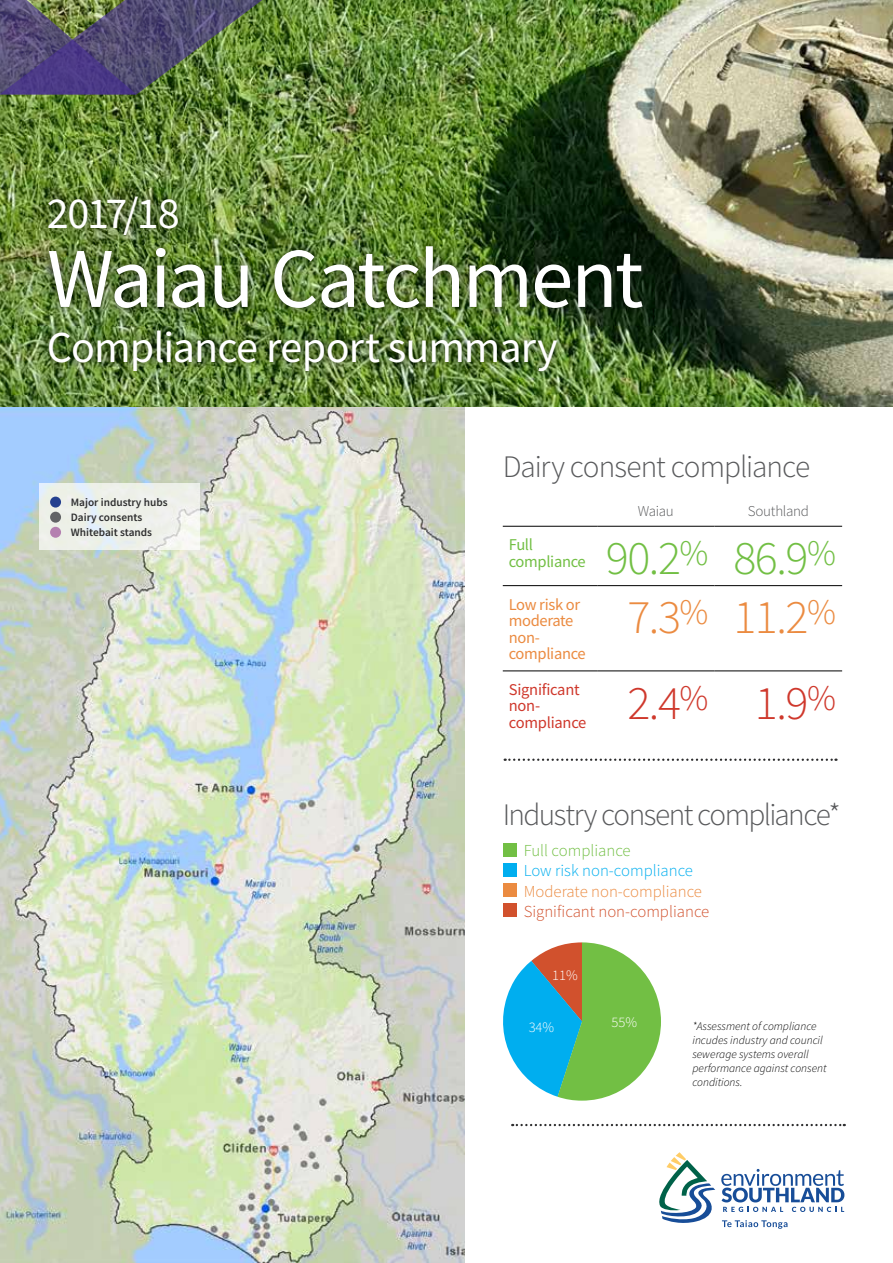
<style>
.page{position:relative;width:893px;height:1263px;background:#fff}
.page>*{position:absolute;margin:0;border:0;box-sizing:border-box;transform-origin:0 0}
.t1{font:85.2px "Source Sans Pro";letter-spacing:-.03em;color:#fff}
.t2{font:300 48px "Source Sans Pro";color:#72bf44}
.t3{font:300 48px "Source Sans Pro";color:#eb8b41}
.t4{font:300 48px "Source Sans Pro";color:#cf382c}
.t5{font:44.25px "Source Sans Pro";letter-spacing:-.025em;color:#fff}
.t6{font:300 31.2px "Source Sans Pro";letter-spacing:-.04em;color:#58595b}
.t7{font:300 16.8px "Source Sans Pro";color:#d1512d}
.t8{font:300 16.8px "Source Sans Pro";color:#eb8b41}
.t9{font:300 16.8px "Source Sans Pro";color:#00aeef}
.t10{font:300 16.8px "Source Sans Pro";color:#72bf44}
.t11{font:16.5px/16.5px "Source Sans Pro";letter-spacing:-.02em;color:#eb8b41}
.t12{font:16.5px/16.5px "Source Sans Pro";letter-spacing:-.015em;color:#cf382c}
.t13{font:16.5px/16.5px "Source Sans Pro";letter-spacing:-.02em;color:#72bf44}
.t14{font:300 15px "Source Sans Pro";letter-spacing:-.02em;color:#58595b}
.t15{font:300 14.55px "Source Sans Pro";color:#fff}
.t16{font:italic 300 11.55px/14px "Source Sans Pro";color:#000}
.t17{font:600 11.25px/15.1px "Source Sans Pro";color:#2e2e2f}
</style>
<div class="page">
<img style="left:0;top:406px;width:464px;height:857px">
<svg style="left:39px;top:483px;width:160px;height:66px;background:#ecefeb"></svg>
<div style="left:50px;top:497px;width:11px;height:11px;background:#25408f;border-radius:50%"></div>
<div style="left:50px;top:512px;width:11px;height:11px;background:#626366;border-radius:50%"></div>
<div style="left:50px;top:527px;width:11px;height:11px;background:#b480b0;border-radius:50%"></div>
<img style="left:0;top:0;width:893px;height:406px">
<div style="left:39px;top:187px;width:613px;height:194px;background:#000;opacity:.75"></div>
<img style="left:0;top:0;width:274px;height:95px">
<hr style="left:503px;top:526px;width:94px;height:1px;background:#000">
<hr style="left:597px;top:526px;width:118px;height:1px;background:#000">
<hr style="left:715px;top:526px;width:127px;height:1px;background:#000">
<hr style="left:503px;top:585px;width:94px;height:1px;background:#000">
<hr style="left:597px;top:585px;width:118px;height:1px;background:#000">
<hr style="left:715px;top:585px;width:127px;height:1px;background:#000">
<hr style="left:503px;top:671px;width:94px;height:1px;background:#000">
<hr style="left:597px;top:671px;width:118px;height:1px;background:#000">
<hr style="left:715px;top:671px;width:127px;height:1px;background:#000">
<svg style="left:512px;top:1124px;width:333px;height:2px"></svg>
<svg style="left:505px;top:758px;width:331px;height:3px"></svg>
<div style="left:503px;top:843px;width:14px;height:13px;background:#72bf44"></div>
<div style="left:503px;top:863px;width:14px;height:13px;background:#00aeef"></div>
<div style="left:503px;top:883px;width:14px;height:13px;background:#eb8b41"></div>
<div style="left:503px;top:903px;width:14px;height:14px;background:#d1512d"></div>
<svg style="left:503px;top:942px;width:158px;height:158px"></svg>
<svg style="left:659px;top:1152px;width:56px;height:71px"></svg>
<svg style="left:722px;top:1220px;width:65px;height:9px"></svg>
<svg style="left:721px;top:1169px;width:123px;height:43px"></svg>
<h3 class="t5" style="left:47px;top:185px;width:134px">2017/18</h3>
<h1 class="t1" style="left:47px;top:224px;width:598px">Waiau Catchment</h1>
<h3 class="t5" style="left:47px;top:319px;width:512px">Compliance report summary</h3>
<p class="t17" style="left:71px;top:495px;width:98px">Major industry hubs<br>Dairy consents<br>Whitebait stands</p>
<h3 class="t6" style="left:503px;top:448px;width:309px">Dairy consent compliance</h3>
<p class="t14" style="left:638px;top:502px;width:37px">Waiau</p>
<p class="t14" style="left:748px;top:502px;width:63px">Southland</p>
<h3 class="t13" style="left:509px;top:536px;width:78px">Full compliance</h3>
<h2 class="t2" style="left:606px;top:529px;width:232px">90.2<sup>%</sup> 86.9<sup>%</sup></h2>
<h3 class="t11" style="left:509px;top:596px;width:78px">Low risk or moderate non&shy;compliance</h3>
<h2 class="t3" style="left:627px;top:588px;width:210px">7.3<sup>%</sup> 11.2<sup>%</sup></h2>
<h3 class="t12" style="left:509px;top:681px;width:79px">Significant non&shy;compliance</h3>
<h2 class="t4" style="left:627px;top:673px;width:210px">2.4<sup>%</sup> 1.9<sup>%</sup></h2>
<h3 class="t6" style="left:503px;top:796px;width:339px">Industry consent compliance*</h3>
<h3 class="t10" style="left:524px;top:840px;width:108px">Full compliance</h3>
<h3 class="t9" style="left:524px;top:860px;width:171px">Low risk non-compliance</h3>
<h3 class="t8" style="left:524px;top:881px;width:180px">Moderate non-compliance</h3>
<h3 class="t7" style="left:524px;top:901px;width:187px">Significant non-compliance</h3>
<p class="t15" style="left:552px;top:966px;width:27px">11%</p>
<p class="t15" style="left:529px;top:1019px;width:27px">34%</p>
<p class="t15" style="left:612px;top:1013px;width:27px">55%</p>
<p class="t16" style="left:692px;top:1019px;width:136px">*Assessment of compliance incudes industry and council sewerage systems overall performance against consent conditions.</p>
</div>
